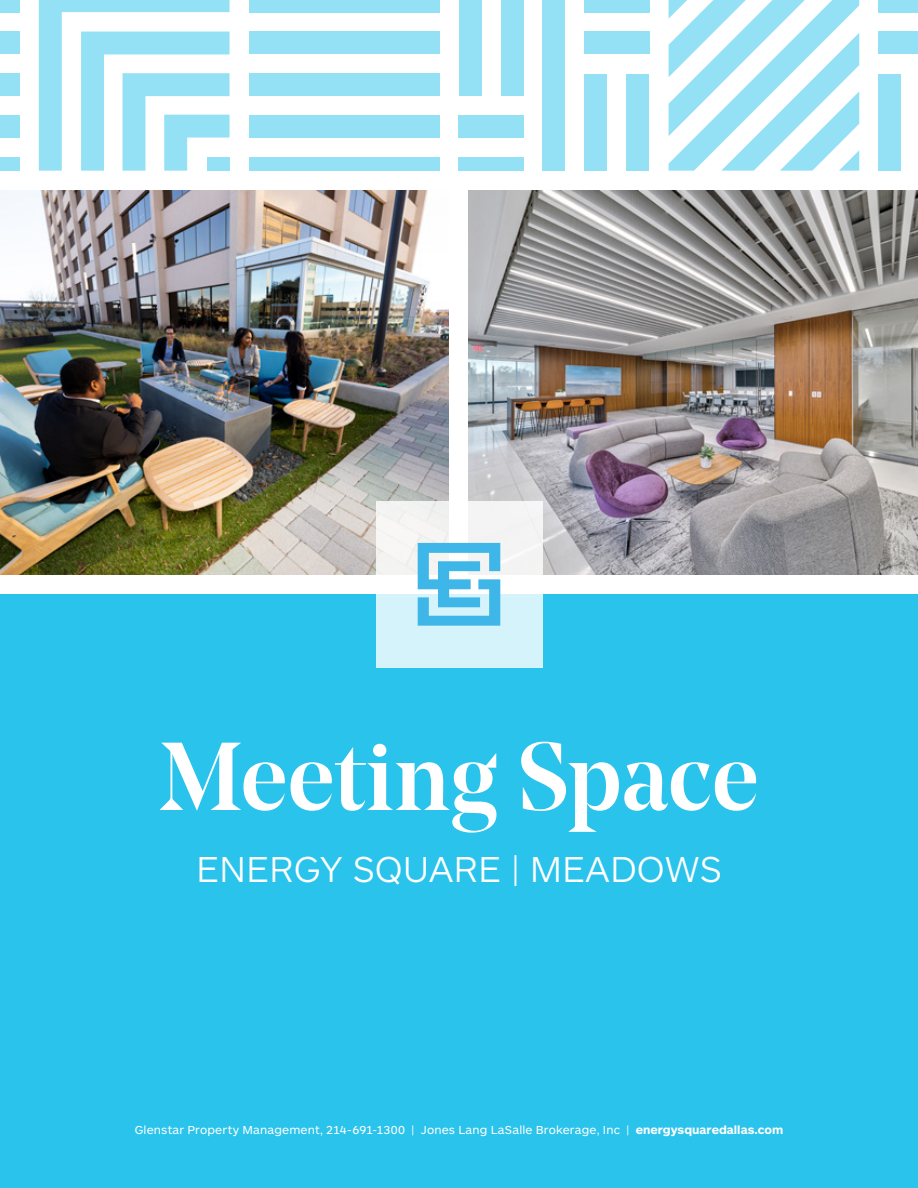
<style>
.page{position:relative;width:918px;height:1188px;background:#fff}
.page>*{position:absolute;margin:0;border:0;box-sizing:border-box;transform-origin:0 0}
.t1{font:500 95.85px "Noe Display";color:#fff}
.t2{font:300 37.5px "ARS Maquette Pro";color:#fff}
.t3{font:12px "ARS Maquette Pro";letter-spacing:.015em;color:#fff}
.s1{font-weight:700}
</style>
<div class="page">
<div style="left:0;top:594px;width:918px;height:594px;background:#29c3ec"></div>
<img style="left:468px;top:190px;width:450px;height:384px">
<img style="left:0;top:190px;width:448px;height:384px">
<svg style="left:376px;top:501px;width:166px;height:166px"></svg>
<svg style="left:418px;top:543px;width:82px;height:83px"></svg>
<div style="left:249px;top:157px;width:190px;height:14px;background:#94e1f6"></div>
<div style="left:249px;top:115px;width:190px;height:23px;background:#94e1f6"></div>
<div style="left:249px;top:73px;width:190px;height:23px;background:#94e1f6"></div>
<div style="left:249px;top:32px;width:190px;height:22px;background:#94e1f6"></div>
<div style="left:249px;top:0;width:190px;height:12px;background:#94e1f6"></div>
<div style="left:879px;top:74px;width:22px;height:97px;background:#94e1f6"></div>
<div style="left:879px;top:0;width:39px;height:12px;background:#94e1f6"></div>
<div style="left:879px;top:31px;width:39px;height:23px;background:#94e1f6"></div>
<div style="left:459px;top:0;width:23px;height:95px;background:#94e1f6"></div>
<div style="left:459px;top:157px;width:65px;height:14px;background:#94e1f6"></div>
<div style="left:459px;top:115px;width:65px;height:23px;background:#94e1f6"></div>
<div style="left:501px;top:0;width:23px;height:95px;background:#94e1f6"></div>
<div style="left:542px;top:0;width:23px;height:171px;background:#94e1f6"></div>
<div style="left:626px;top:74px;width:23px;height:97px;background:#94e1f6"></div>
<div style="left:584px;top:0;width:65px;height:12px;background:#94e1f6"></div>
<div style="left:584px;top:31px;width:65px;height:23px;background:#94e1f6"></div>
<div style="left:584px;top:74px;width:23px;height:97px;background:#94e1f6"></div>
<svg style="left:39px;top:0;width:191px;height:171px"></svg>
<svg style="left:669px;top:0;width:190px;height:171px"></svg>
<div style="left:0;top:157px;width:20px;height:14px;background:#94e1f6"></div>
<div style="left:0;top:115px;width:20px;height:23px;background:#94e1f6"></div>
<div style="left:0;top:73px;width:20px;height:23px;background:#94e1f6"></div>
<div style="left:0;top:32px;width:20px;height:22px;background:#94e1f6"></div>
<div style="left:0;top:0;width:20px;height:12px;background:#94e1f6"></div>
<h1 class="t1" style="left:159px;top:716px;width:601px">Meeting Space</h1>
<h2 class="t2" style="left:196px;top:845px;width:527px">ENERGY SQUARE | MEADOWS</h2>
<p class="t3" style="left:135px;top:1122px;width:650px">Glenstar Property Management, 214-691-1300 | Jones Lang LaSalle Brokerage, Inc | <span class="s1">energysquaredallas.com</span></p>
</div>
